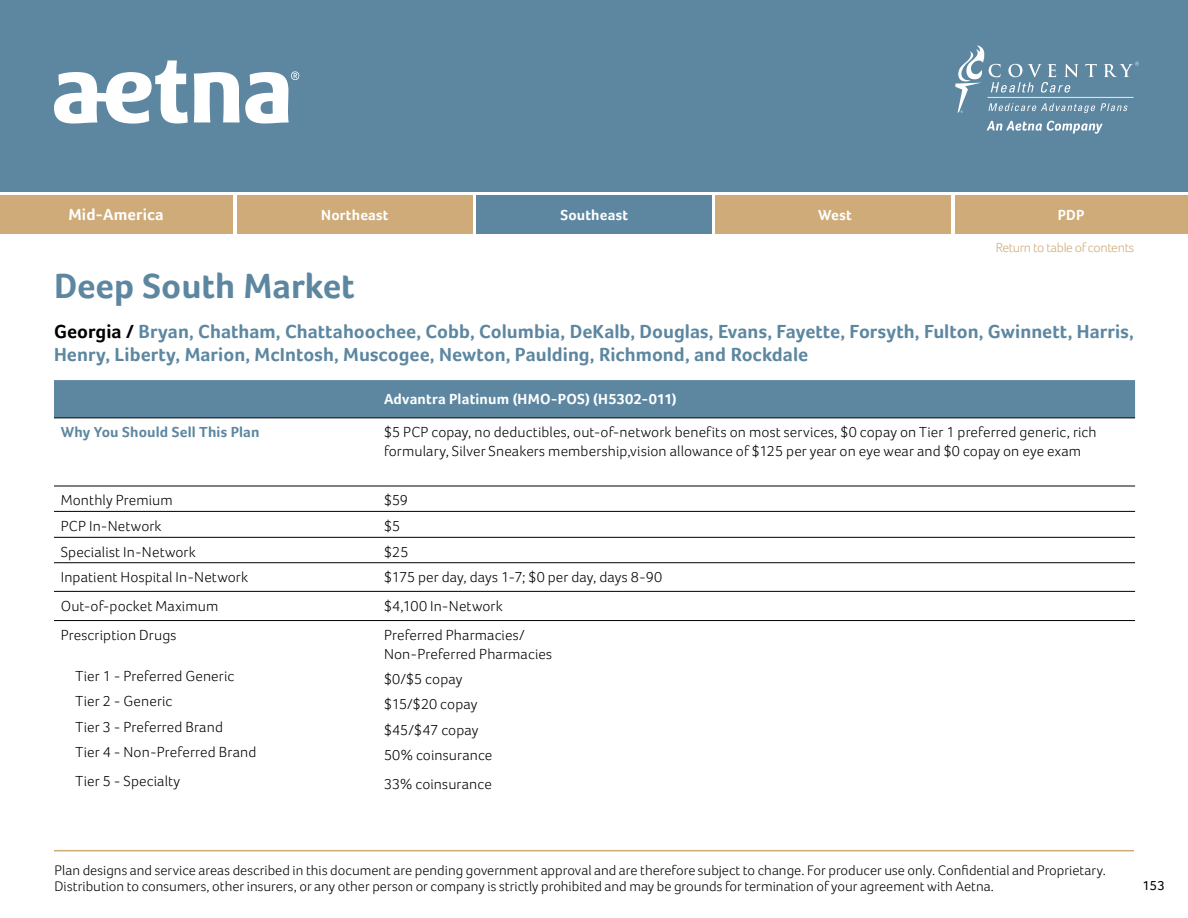
<style>
.page{position:relative;width:1188px;height:918px;background:#fff}
.page>*{position:absolute;margin:0;border:0;box-sizing:border-box;transform-origin:0 0}
.t1{font:700 36px "Foco";color:#5d87a1}
.t2{font:700 19.5px/22.5px "Foco";color:#5d87a1}
.t3{font:700 16.5px "Foco";letter-spacing:.01em;color:#fff}
.t4{font:300 15px/18.8px "Foco";letter-spacing:.01em;color:#000}
.t5{font:700 15px "Foco";letter-spacing:.015em;color:#fff}
.t6{font:700 15px "Foco";letter-spacing:.01em;color:#5d87a1}
.t7{font:300 14.25px/16.5px "Foco";color:#000}
.t8{font:300 13.5px "Foco";letter-spacing:-.025em;color:#cfab7a}
.t9{font:13.5px "Foco";color:#000}
.s1{color:#000}
</style>
<div class="page">
<div style="left:0;top:0;width:1188px;height:192px;background:#5d87a1"></div>
<svg style="left:54px;top:60px;width:245px;height:64px"></svg>
<svg style="left:987px;top:121px;width:116px;height:13px"></svg>
<svg style="left:955px;top:45px;width:184px;height:68px"></svg>
<hr style="left:54px;top:850px;width:1080px;height:1px;background:#cfab7a">
<div style="left:0;top:195px;width:233px;height:38px;background:#cfab7a"></div>
<div style="left:237px;top:195px;width:236px;height:38px;background:#cfab7a"></div>
<div style="left:476px;top:195px;width:236px;height:38px;background:#5d87a1"></div>
<div style="left:716px;top:195px;width:235px;height:38px;background:#cfab7a"></div>
<div style="left:955px;top:195px;width:233px;height:38px;background:#cfab7a"></div>
<div style="left:54px;top:380px;width:1081px;height:38px;background:#5d87a1"></div>
<hr style="left:54px;top:511px;width:324px;height:1px;background:#000">
<hr style="left:378px;top:511px;width:757px;height:1px;background:#000">
<hr style="left:54px;top:537px;width:324px;height:1px;background:#000">
<hr style="left:378px;top:537px;width:757px;height:1px;background:#000">
<hr style="left:54px;top:562px;width:324px;height:1px;background:#000">
<hr style="left:378px;top:562px;width:757px;height:1px;background:#000">
<hr style="left:54px;top:591px;width:324px;height:1px;background:#000">
<hr style="left:378px;top:591px;width:757px;height:1px;background:#000">
<hr style="left:54px;top:620px;width:324px;height:1px;background:#000">
<hr style="left:378px;top:620px;width:757px;height:1px;background:#000">
<hr style="left:54px;top:418px;width:324px;height:1px;background:#000">
<hr style="left:378px;top:418px;width:757px;height:1px;background:#000">
<hr style="left:54px;top:486px;width:324px;height:1px;background:#000">
<hr style="left:378px;top:486px;width:757px;height:1px;background:#000">
<p class="t3" style="left:68px;top:205px;width:97px">Mid-America</p>
<p class="t5" style="left:321px;top:206px;width:69px">Northeast</p>
<p class="t5" style="left:560px;top:206px;width:69px">Southeast</p>
<p class="t5" style="left:818px;top:206px;width:35px">West</p>
<p class="t5" style="left:1058px;top:206px;width:28px">PDP</p>
<p class="t8" style="left:996px;top:240px;width:140px">Return to table of contents</p>
<h1 class="t1" style="left:54px;top:265px;width:302px">Deep South Market</h1>
<h2 class="t2" style="left:54px;top:320px;width:1081px"><span class="s1">Georgia /</span> Bryan, Chatham, Chattahoochee, Cobb, Columbia, DeKalb, Douglas, Evans, Fayette, Forsyth, Fulton, Gwinnett, Harris,<br>Henry, Liberty, Marion, McIntosh, Muscogee, Newton, Paulding, Richmond, and Rockdale</h2>
<p class="t5" style="left:384px;top:390px;width:294px">Advantra Platinum (HMO-POS) (H5302-011)</p>
<p class="t6" style="left:61px;top:423px;width:200px">Why You Should Sell This Plan</p>
<p class="t4" style="left:384px;top:423px;width:714px">$5 PCP copay, no deductibles, out-of-network benefits on most services, $0 copay on Tier 1 preferred generic, rich formulary, Silver Sneakers membership,vision allowance of $125 per year on eye wear and $0 copay on eye exam</p>
<p class="t4" style="left:61px;top:491px;width:114px">Monthly Premium</p>
<p class="t4" style="left:384px;top:491px;width:26px">$59</p>
<p class="t4" style="left:61px;top:516px;width:102px">PCP In-Network</p>
<p class="t4" style="left:384px;top:516px;width:18px">$5</p>
<p class="t4" style="left:61px;top:542px;width:137px">Specialist In-Network</p>
<p class="t4" style="left:384px;top:542px;width:26px">$25</p>
<p class="t4" style="left:61px;top:568px;width:189px">Inpatient Hospital In-Network</p>
<p class="t4" style="left:384px;top:568px;width:280px">$175 per day, days 1-7; $0 per day, days 8-90</p>
<p class="t4" style="left:61px;top:596px;width:159px">Out-of-pocket Maximum</p>
<p class="t4" style="left:384px;top:596px;width:120px">$4,100 In-Network</p>
<p class="t4" style="left:61px;top:625px;width:117px">Prescription Drugs</p>
<p class="t4" style="left:384px;top:625px;width:170px">Preferred Pharmacies/<br>Non-Preferred Pharmacies</p>
<p class="t4" style="left:76px;top:666px;width:160px">Tier 1 - Preferred Generic</p>
<p class="t4" style="left:384px;top:670px;width:80px">$0/$5 copay</p>
<p class="t4" style="left:76px;top:692px;width:98px">Tier 2 - Generic</p>
<p class="t4" style="left:384px;top:695px;width:95px">$15/$20 copay</p>
<p class="t4" style="left:76px;top:717px;width:149px">Tier 3 - Preferred Brand</p>
<p class="t4" style="left:384px;top:720px;width:96px">$45/$47 copay</p>
<p class="t4" style="left:76px;top:743px;width:182px">Tier 4 - Non-Preferred Brand</p>
<p class="t4" style="left:384px;top:746px;width:110px">50% coinsurance</p>
<p class="t4" style="left:76px;top:771px;width:106px">Tier 5 - Specialty</p>
<p class="t4" style="left:384px;top:774px;width:109px">33% coinsurance</p>
<p class="t7" style="left:55px;top:861px;width:1053px">Plan designs and service areas described in this document are pending government approval and are therefore subject to change. For producer use only. Confidential and Proprietary.<br>Distribution to consumers, other insurers, or any other person or company is strictly prohibited and may be grounds for termination of your agreement with Aetna.</p>
<p class="t9" style="left:1143px;top:878px;width:24px">153</p>
</div>
